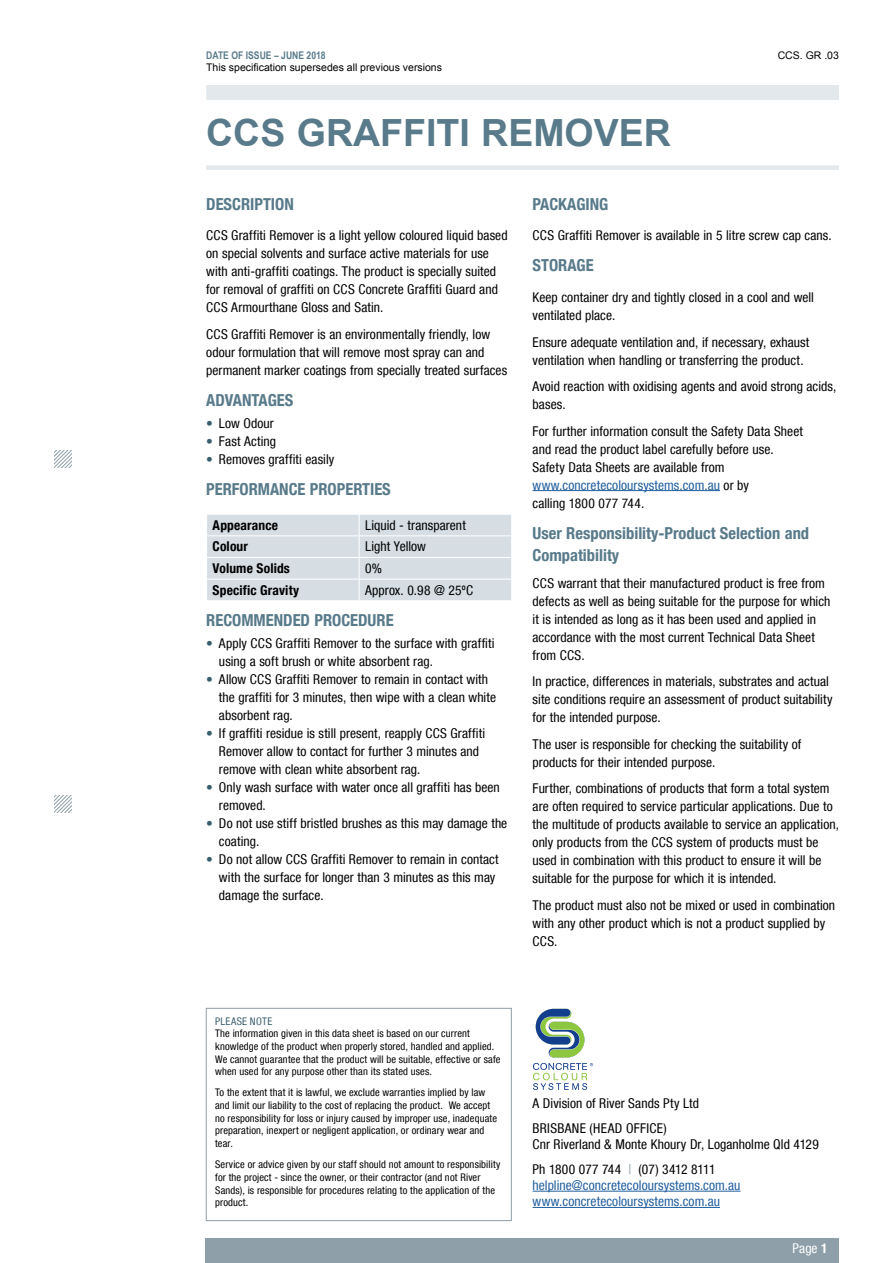
<style>
.page{position:relative;width:893px;height:1263px;background:#fff}
.page>*{position:absolute;margin:0;border:0;box-sizing:border-box;transform-origin:0 0}
.t1{font:700 37.5px "Arial";color:#587a8a}
.t2{font:700 condensed 16.5px/22.5px "Helvetica Neue LT Com";color:#587a8a}
.t3{font:condensed 13.5px/18px "Helvetica Neue LT Com";letter-spacing:.005em;color:#000}
.t4{font:condensed 13.5px/16.2px "Helvetica Neue LT Com";letter-spacing:.005em;color:#215e9e}
.t5{font:700 condensed 13.5px "Helvetica Neue LT Com";letter-spacing:.01em;color:#000}
.t6{font:condensed 13.5px "Helvetica Neue LT Com";color:#fff}
.t7{font:condensed 10.5px/12.6px "Helvetica Neue LT Com";letter-spacing:.015em;color:#000}
.t8{font:10.5px "Arial";color:#000}
.t9{font:700 10.5px "Arial Narrow";color:#587a8a}
.t10{font:condensed 10.5px "Helvetica Neue LT Com";letter-spacing:.035em;color:#395f6f}
.s1{font-weight:700;color:#395f6f}
.s2{color:#215e9e}
.s3{color:#8e9fa9}
.s4{font-weight:700}
</style>
<div class="page">
<div style="left:206px;top:85px;width:633px;height:15px;background:#e2e8eb"></div>
<div style="left:206px;top:1238px;width:633px;height:25px;background:#8e9fa9"></div>
<svg style="left:54px;top:451px;width:17px;height:17px"></svg>
<svg style="left:54px;top:795px;width:17px;height:17px"></svg>
<svg style="left:536px;top:1009px;width:48px;height:48px"></svg>
<svg style="left:533px;top:1063px;width:60px;height:27px"></svg>
<hr style="left:533px;top:1191px;width:207px;height:1px;background:#215e9e">
<hr style="left:533px;top:1207px;width:187px;height:1px;background:#215e9e">
<div style="left:206px;top:1008px;width:306px;height:213px;border:1px solid #8e9fa9"></div>
<div style="left:206px;top:165px;width:633px;height:5px;background:#e2e8eb"></div>
<div style="left:207px;top:515px;width:304px;height:85px;background:#d6dee3"></div>
<hr style="left:533px;top:490px;width:187px;height:1px;background:#215e9e">
<p class="t9" style="left:206px;top:47px;width:121px">DATE OF ISSUE – JUNE 2018</p>
<p class="t8" style="left:206px;top:61px;width:237px">This specification supersedes all previous versions</p>
<h1 class="t1" style="left:206px;top:108px;width:466px">CCS GRAFFITI REMOVER</h1>
<p class="t8" style="left:778px;top:48px;width:63px">CCS. GR .03</p>
<p class="t2" style="left:206px;top:192px;width:89px">DESCRIPTION</p>
<p class="t3" style="left:206px;top:226px;width:303px">CCS Graffiti Remover is a light yellow coloured liquid based on special solvents and surface active materials for use with anti-graffiti coatings. The product is specially suited for removal of graffiti on CCS Concrete Graffiti Guard and CCS Armourthane Gloss and Satin.</p>
<p class="t3" style="left:206px;top:325px;width:302px">CCS Graffiti Remover is an environmentally friendly, low odour formulation that will remove most spray can and permanent marker coatings from specially treated surfaces</p>
<p class="t2" style="left:206px;top:389px;width:89px">ADVANTAGES</p>
<p class="t3" style="left:206px;top:414px;width:69px"><span class="s1">•</span> Low Odour</p>
<p class="t3" style="left:206px;top:432px;width:71px"><span class="s1">•</span> Fast Acting</p>
<p class="t3" style="left:206px;top:450px;width:130px"><span class="s1">•</span> Removes graffiti easily</p>
<p class="t2" style="left:206px;top:478px;width:186px">PERFORMANCE PROPERTIES</p>
<p class="t5" style="left:213px;top:517px;width:67px">Appearance</p>
<p class="t3" style="left:365px;top:516px;width:102px">Liquid - transparent</p>
<p class="t5" style="left:213px;top:539px;width:37px">Colour</p>
<p class="t3" style="left:365px;top:538px;width:62px">Light Yellow</p>
<p class="t5" style="left:213px;top:560px;width:79px">Volume Solids</p>
<p class="t3" style="left:365px;top:559px;width:18px">0%</p>
<p class="t5" style="left:213px;top:582px;width:88px">Specific Gravity</p>
<p class="t3" style="left:365px;top:581px;width:109px">Approx. 0.98 @ 25ºC</p>
<p class="t2" style="left:206px;top:609px;width:189px">RECOMMENDED PROCEDURE</p>
<p class="t3" style="left:219px;top:634px;width:277px;text-indent:-13px"><span class="s1">•</span> Apply CCS Graffiti Remover to the surface with graffiti using a soft brush or white absorbent rag.</p>
<p class="t3" style="left:219px;top:670px;width:279px;text-indent:-13px"><span class="s1">•</span> Allow CCS Graffiti Remover to remain in contact with the graffiti for 3 minutes, then wipe with a clean white absorbent rag.</p>
<p class="t3" style="left:219px;top:724px;width:268px;text-indent:-13px"><span class="s1">•</span> If graffiti residue is still present, reapply CCS Graffiti<br>Remover allow to contact for further 3 minutes and remove with clean white absorbent rag.</p>
<p class="t3" style="left:219px;top:778px;width:282px;text-indent:-13px"><span class="s1">•</span> Only wash surface with water once all graffiti has been removed.</p>
<p class="t3" style="left:219px;top:814px;width:290px;text-indent:-13px"><span class="s1">•</span> Do not use stiff bristled brushes as this may damage the coating.</p>
<p class="t3" style="left:219px;top:850px;width:281px;text-indent:-13px"><span class="s1">•</span> Do not allow CCS Graffiti Remover to remain in contact with the surface for longer than 3 minutes as this may damage the surface.</p>
<p class="t2" style="left:533px;top:192px;width:77px">PACKAGING</p>
<p class="t3" style="left:533px;top:226px;width:301px">CCS Graffiti Remover is available in 5 litre screw cap cans.</p>
<p class="t2" style="left:533px;top:254px;width:63px">STORAGE</p>
<p class="t3" style="left:533px;top:288px;width:283px">Keep container dry and tightly closed in a cool and well ventilated place.</p>
<p class="t3" style="left:533px;top:333px;width:278px">Ensure adequate ventilation and, if necessary, exhaust ventilation when handling or transferring the product.</p>
<p class="t3" style="left:533px;top:377px;width:305px">Avoid reaction with oxidising agents and avoid strong acids, bases.</p>
<p class="t3" style="left:533px;top:422px;width:272px">For further information consult the Safety Data Sheet and read the product label carefully before use.<br>Safety Data Sheets are available from <span class="s2">www.concretecoloursystems.com.au</span> or by<br>calling 1800 077 744.</p>
<p class="t2" style="left:533px;top:521px;width:278px">User Responsibility-Product Selection and<br>Compatibility</p>
<p class="t3" style="left:533px;top:574px;width:299px">CCS warrant that their manufactured product is free from defects as well as being suitable for the purpose for which it is intended as long as it has been used and applied in accordance with the most current Technical Data Sheet from CCS.</p>
<p class="t3" style="left:533px;top:672px;width:301px">In practice, differences in materials, substrates and actual site conditions require an assessment of product suitability for the intended purpose.</p>
<p class="t3" style="left:533px;top:735px;width:270px">The user is responsible for checking the suitability of products for their intended purpose.</p>
<p class="t3" style="left:533px;top:779px;width:308px">Further, combinations of products that form a total system are often required to service particular applications. Due to the multitude of products available to service an application, only products from the CCS system of products must be used in combination with this product to ensure it will be suitable for the purpose for which it is intended.</p>
<p class="t3" style="left:533px;top:896px;width:304px">The product must also not be mixed or used in combination with any other product which is not a product supplied by<br>CCS.</p>
<p class="t10" style="left:215px;top:1015px;width:59px">PLEASE NOTE</p>
<p class="t7" style="left:215px;top:1027px;width:287px">The information given in this data sheet is based on our current knowledge of the product when properly stored, handled and applied.<br>We cannot guarantee that the product will be suitable, effective or safe when used for any purpose other than its stated uses.</p>
<p class="t7" style="left:215px;top:1086px;width:284px">To the extent that it is lawful, we exclude warranties implied by law and limit our liability to the cost of replacing the product. We accept no responsibility for loss or injury caused by improper use, inadequate preparation, inexpert or negligent application, or ordinary wear and tear.</p>
<p class="t7" style="left:215px;top:1158px;width:287px">Service or advice given by our staff should not amount to responsibility for the project - since the owner, or their contractor (and not River Sands), is responsible for procedures relating to the application of the product.</p>
<p class="t3" style="left:533px;top:1091px;width:168px;line-height:24.8px">A Division of River Sands Pty Ltd<br>BRISBANE (HEAD OFFICE)</p>
<p class="t3" style="left:533px;top:1132px;width:288px;line-height:24.8px">Cnr Riverland &amp; Monte Khoury Dr, Loganholme Qld 4129<br>Ph 1800 077 744 <span class="s3">|</span> (07) 3412 8111</p>
<p class="t4" style="left:533px;top:1177px;width:209px">helpline@concretecoloursystems.com.au www.concretecoloursystems.com.au</p>
<p class="t6" style="left:793px;top:1240px;width:37px">Page <span class="s4">1</span></p>
</div>
